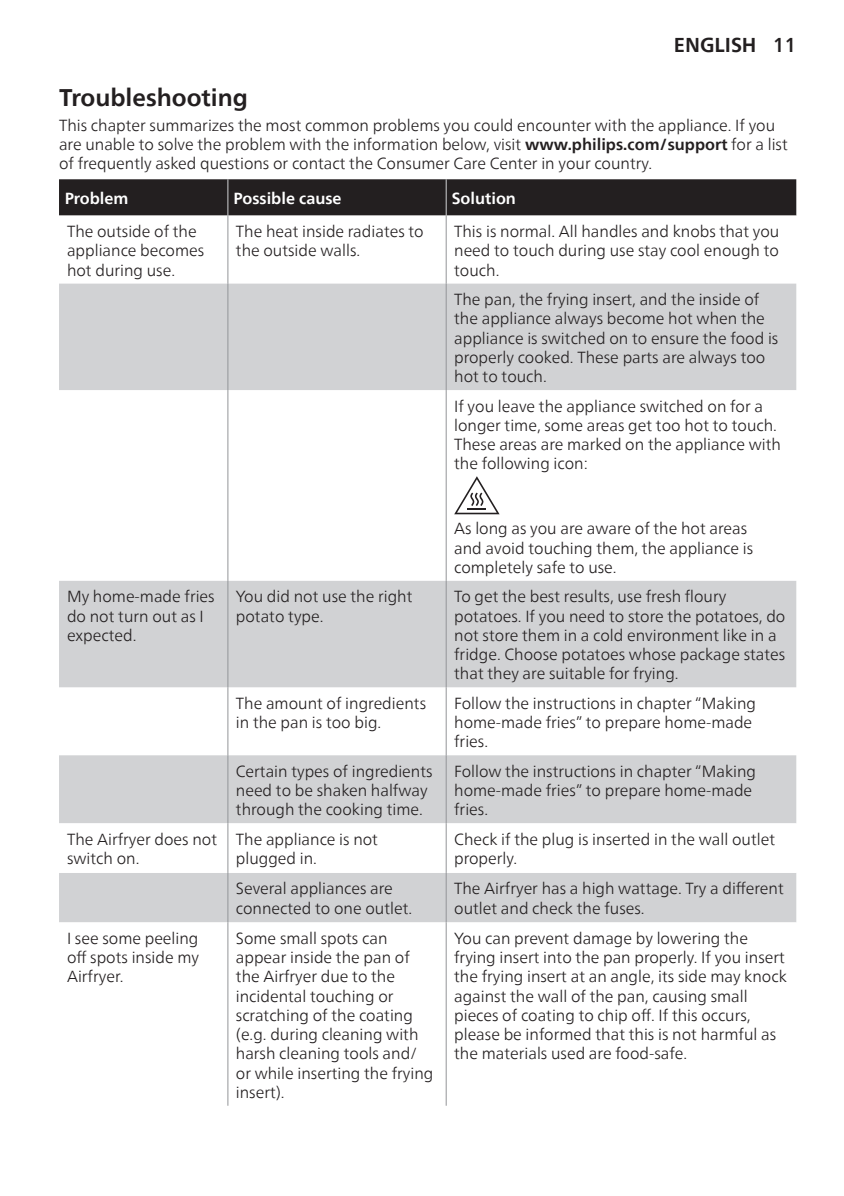
<style>
.page{position:relative;width:844px;height:1196px;background:#fff}
.page>*{position:absolute;margin:0;border:0;box-sizing:border-box;transform-origin:0 0}
.Heading_1{font:700 24px "Neue Frutiger World";color:#231f20}
.t1{font:700 20px "Neue Frutiger World";color:#231f20}
.dfutable{font:300 16px/19.2px "Neue Frutiger World";color:#231f20}
.chapter-paragraph{font:300 16px/19.2px "Neue Frutiger World";color:#231f20}
.dfutable_header{font:700 16px "Neue Frutiger World";color:#fff}
.s1{font-weight:500}
.s2{font-weight:700}
</style>
<div class="page">
<div style="left:59px;top:179px;width:737px;height:36px;background:#231f20"></div>
<svg style="left:59px;top:283px;width:737px;height:639px;fill:#d1d2d4"></svg>
<svg style="left:59px;top:823px;width:737px;height:49px"></svg>
<hr style="left:227px;top:179px;width:1px;height:36px;background:#d1d2d4">
<hr style="left:446px;top:179px;width:1px;height:36px;background:#d1d2d4">
<hr style="left:227px;top:215px;width:1px;height:68px;background:#939598">
<hr style="left:227px;top:283px;width:1px;height:107px;background:#939598">
<hr style="left:227px;top:390px;width:1px;height:190px;background:#939598">
<hr style="left:446px;top:215px;width:1px;height:68px;background:#939598">
<hr style="left:446px;top:283px;width:1px;height:107px;background:#939598">
<hr style="left:446px;top:390px;width:1px;height:190px;background:#939598">
<hr style="left:227px;top:755px;width:1px;height:68px;background:#939598">
<hr style="left:446px;top:755px;width:1px;height:68px;background:#939598">
<hr style="left:227px;top:823px;width:1px;height:49px;background:#939598">
<hr style="left:446px;top:823px;width:1px;height:49px;background:#939598">
<hr style="left:227px;top:872px;width:1px;height:50px;background:#939598">
<hr style="left:446px;top:872px;width:1px;height:50px;background:#939598">
<hr style="left:227px;top:922px;width:1px;height:183px;background:#939598">
<hr style="left:446px;top:922px;width:1px;height:183px;background:#939598">
<hr style="left:227px;top:580px;width:1px;height:107px;background:#939598">
<hr style="left:446px;top:580px;width:1px;height:107px;background:#939598">
<hr style="left:227px;top:687px;width:1px;height:68px;background:#939598">
<hr style="left:446px;top:687px;width:1px;height:68px;background:#939598">
<svg style="left:454px;top:472px;width:45px;height:46px"></svg>
<svg style="left:454px;top:476px;width:45px;height:38px"></svg>
<p class="t1" style="left:674px;top:28px;width:124px">ENGLISH <span class="s1">11</span></p>
<p class="Heading_1" style="left:59px;top:76px;width:190px">Troubleshooting</p>
<p class="chapter-paragraph" style="left:59px;top:116px;width:730px">This chapter summarizes the most common problems you could encounter with the appliance. If you are unable to solve the problem with the information below, visit <span class="s2">www.philips.com/support</span> for a list of frequently asked questions or contact the Consumer Care Center in your country.</p>
<p class="dfutable_header" style="left:65px;top:184px;width:65px">Problem</p>
<p class="dfutable_header" style="left:233px;top:184px;width:109px">Possible cause</p>
<p class="dfutable_header" style="left:452px;top:184px;width:66px">Solution</p>
<p class="dfutable" style="left:67px;top:222px;width:139px">The outside of the appliance becomes hot during use.</p>
<p class="dfutable" style="left:236px;top:222px;width:189px">The heat inside radiates to the outside walls.</p>
<p class="dfutable" style="left:454px;top:222px;width:327px;text-align:justify">This is normal. All handles and knobs that you need to touch during use stay cool enough to touch.</p>
<p class="dfutable" style="left:454px;top:290px;width:326px">The pan, the frying insert, and the inside of the appliance always become hot when the appliance is switched on to ensure the food is properly cooked. These parts are always too hot to touch.</p>
<p class="dfutable" style="left:454px;top:396px;width:328px">If you leave the appliance switched on for a longer time, some areas get too hot to touch.<br>These areas are marked on the appliance with the following icon:</p>
<p class="dfutable" style="left:454px;top:519px;width:300px">As long as you are aware of the hot areas and avoid touching them, the appliance is completely safe to use.</p>
<p class="dfutable" style="left:67px;top:587px;width:149px">My home-made fries do not turn out as I expected.</p>
<p class="dfutable" style="left:236px;top:587px;width:178px">You did not use the right potato type.</p>
<p class="dfutable" style="left:454px;top:587px;width:333px">To get the best results, use fresh floury potatoes. If you need to store the potatoes, do not store them in a cold environment like in a fridge. Choose potatoes whose package states that they are suitable for frying.</p>
<p class="dfutable" style="left:236px;top:693px;width:192px">The amount of ingredients in the pan is too big.</p>
<p class="dfutable" style="left:454px;top:693px;width:303px">Follow the instructions in chapter “Making home-made fries” to prepare home-made fries.</p>
<p class="dfutable" style="left:236px;top:761px;width:198px">Certain types of ingredients need to be shaken halfway through the cooking time.</p>
<p class="dfutable" style="left:454px;top:761px;width:303px">Follow the instructions in chapter “Making home-made fries” to prepare home-made fries.</p>
<p class="dfutable" style="left:67px;top:829px;width:152px">The Airfryer does not switch on.</p>
<p class="dfutable" style="left:236px;top:829px;width:144px">The appliance is not plugged in.</p>
<p class="dfutable" style="left:454px;top:829px;width:322px">Check if the plug is inserted in the wall outlet properly.</p>
<p class="dfutable" style="left:236px;top:879px;width:178px">Several appliances are connected to one outlet.</p>
<p class="dfutable" style="left:454px;top:879px;width:331px">The Airfryer has a high wattage. Try a different outlet and check the fuses.</p>
<p class="dfutable" style="left:67px;top:928px;width:134px;text-align:justify">I see some peeling off spots inside my Airfryer.</p>
<p class="dfutable" style="left:236px;top:928px;width:199px">Some small spots can appear inside the pan of the Airfryer due to the incidental touching or scratching of the coating (e.g. during cleaning with harsh cleaning tools and/ or while inserting the frying insert).</p>
<p class="dfutable" style="left:454px;top:928px;width:334px">You can prevent damage by lowering the frying insert into the pan properly. If you insert the frying insert at an angle, its side may knock against the wall of the pan, causing small pieces of coating to chip off. If this occurs, please be informed that this is not harmful as the materials used are food-safe.</p>
</div>
